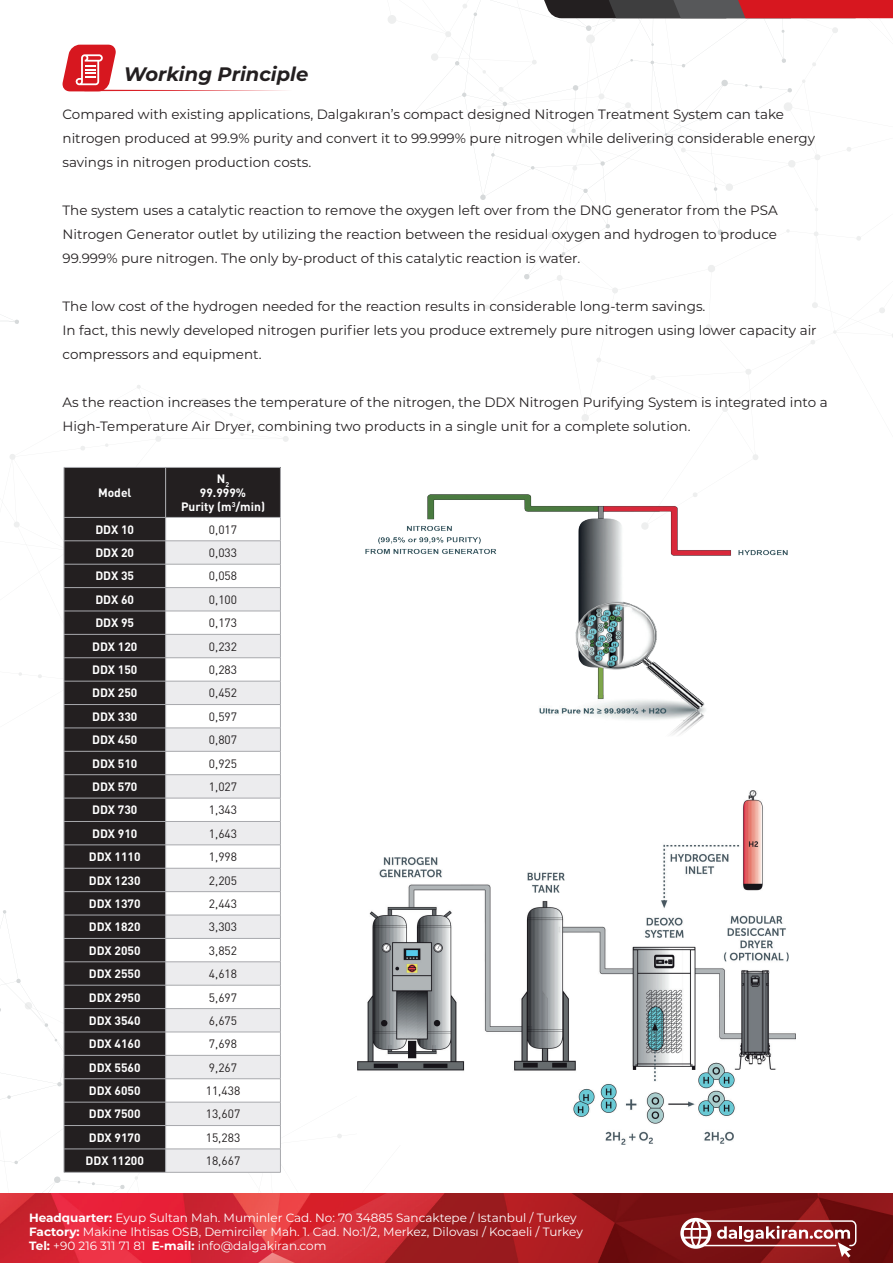
<style>
.page{position:relative;width:893px;height:1263px;background:#fff}
.page>*{position:absolute;margin:0;border:0;box-sizing:border-box;transform-origin:0 0}
.t1{font:italic 700 19.5px "Montserrat";color:#231f20}
.t2{font:13.5px/24px "Montserrat";color:#231f20}
.t3{font:700 12px/14.4px "DIN Pro";color:#fff;text-align:center}
.t4{font:12px/14.4px "Montserrat";color:#fff}
.t5{font:12px "DIN Pro";color:#231f20}
.s1{font-weight:700}
</style>
<div class="page">
<svg style="left:388px;top:0;width:505px;height:280px"></svg>
<svg style="left:0;top:938px;width:276px;height:256px"></svg>
<svg style="left:0;top:314px;width:19px;height:213px"></svg>
<svg style="left:537px;top:0;width:356px;height:18px;background:#843236"></svg>
<svg style="left:62px;top:45px;width:225px;height:46px"></svg>
<img style="left:365px;top:494px;width:422px;height:241px">
<img style="left:357px;top:791px;width:438px;height:353px">
<img style="left:0;top:1194px;width:893px;height:69px">
<svg style="left:680px;top:1218px;width:177px;height:39px"></svg>
<div style="left:65px;top:468px;width:100px;height:704px;background:#231f20"></div>
<div style="left:166px;top:467px;width:114px;height:50px;background:#231f20"></div>
<svg style="left:166px;top:541px;width:114px;height:631px;fill:#ececee"></svg>
<hr style="left:64px;top:467px;width:102px;height:1px;background:#a8a9ad">
<hr style="left:64px;top:468px;width:1px;height:49px;background:#a8a9ad">
<hr style="left:166px;top:467px;width:115px;height:1px;background:#a8a9ad">
<hr style="left:165px;top:468px;width:1px;height:49px;background:#a8a9ad">
<hr style="left:280px;top:468px;width:1px;height:49px;background:#a8a9ad">
<hr style="left:64px;top:517px;width:102px;height:1px;background:#a8a9ad">
<hr style="left:166px;top:517px;width:115px;height:1px;background:#a8a9ad">
<hr style="left:64px;top:540px;width:102px;height:1px;background:#a8a9ad">
<hr style="left:166px;top:540px;width:115px;height:1px;background:#a8a9ad">
<hr style="left:64px;top:564px;width:102px;height:1px;background:#a8a9ad">
<hr style="left:166px;top:564px;width:115px;height:1px;background:#a8a9ad">
<hr style="left:64px;top:587px;width:102px;height:1px;background:#a8a9ad">
<hr style="left:166px;top:587px;width:115px;height:1px;background:#a8a9ad">
<hr style="left:64px;top:611px;width:102px;height:1px;background:#a8a9ad">
<hr style="left:166px;top:611px;width:115px;height:1px;background:#a8a9ad">
<hr style="left:64px;top:634px;width:102px;height:1px;background:#a8a9ad">
<hr style="left:166px;top:634px;width:115px;height:1px;background:#a8a9ad">
<hr style="left:64px;top:657px;width:102px;height:1px;background:#a8a9ad">
<hr style="left:166px;top:657px;width:115px;height:1px;background:#a8a9ad">
<hr style="left:64px;top:681px;width:102px;height:1px;background:#a8a9ad">
<hr style="left:166px;top:681px;width:115px;height:1px;background:#a8a9ad">
<hr style="left:64px;top:704px;width:102px;height:1px;background:#a8a9ad">
<hr style="left:166px;top:704px;width:115px;height:1px;background:#a8a9ad">
<hr style="left:64px;top:728px;width:102px;height:1px;background:#a8a9ad">
<hr style="left:166px;top:728px;width:115px;height:1px;background:#a8a9ad">
<hr style="left:64px;top:751px;width:102px;height:1px;background:#a8a9ad">
<hr style="left:166px;top:751px;width:115px;height:1px;background:#a8a9ad">
<hr style="left:64px;top:774px;width:102px;height:1px;background:#a8a9ad">
<hr style="left:166px;top:774px;width:115px;height:1px;background:#a8a9ad">
<hr style="left:64px;top:798px;width:102px;height:1px;background:#a8a9ad">
<hr style="left:166px;top:798px;width:115px;height:1px;background:#a8a9ad">
<hr style="left:64px;top:821px;width:102px;height:1px;background:#a8a9ad">
<hr style="left:166px;top:821px;width:115px;height:1px;background:#a8a9ad">
<hr style="left:64px;top:845px;width:102px;height:1px;background:#a8a9ad">
<hr style="left:166px;top:845px;width:115px;height:1px;background:#a8a9ad">
<hr style="left:64px;top:868px;width:102px;height:1px;background:#a8a9ad">
<hr style="left:166px;top:868px;width:115px;height:1px;background:#a8a9ad">
<hr style="left:64px;top:891px;width:102px;height:1px;background:#a8a9ad">
<hr style="left:166px;top:891px;width:115px;height:1px;background:#a8a9ad">
<hr style="left:64px;top:915px;width:102px;height:1px;background:#a8a9ad">
<hr style="left:166px;top:915px;width:115px;height:1px;background:#a8a9ad">
<hr style="left:64px;top:938px;width:102px;height:1px;background:#a8a9ad">
<hr style="left:166px;top:938px;width:115px;height:1px;background:#a8a9ad">
<hr style="left:64px;top:961px;width:102px;height:1px;background:#a8a9ad">
<hr style="left:166px;top:961px;width:115px;height:1px;background:#a8a9ad">
<hr style="left:64px;top:985px;width:102px;height:1px;background:#a8a9ad">
<hr style="left:166px;top:985px;width:115px;height:1px;background:#a8a9ad">
<hr style="left:64px;top:1008px;width:102px;height:1px;background:#a8a9ad">
<hr style="left:166px;top:1008px;width:115px;height:1px;background:#a8a9ad">
<hr style="left:64px;top:1032px;width:102px;height:1px;background:#a8a9ad">
<hr style="left:166px;top:1032px;width:115px;height:1px;background:#a8a9ad">
<hr style="left:64px;top:1055px;width:102px;height:1px;background:#a8a9ad">
<hr style="left:166px;top:1055px;width:115px;height:1px;background:#a8a9ad">
<hr style="left:64px;top:1078px;width:102px;height:1px;background:#a8a9ad">
<hr style="left:166px;top:1078px;width:115px;height:1px;background:#a8a9ad">
<hr style="left:64px;top:1102px;width:102px;height:1px;background:#a8a9ad">
<hr style="left:166px;top:1102px;width:115px;height:1px;background:#a8a9ad">
<hr style="left:64px;top:1125px;width:102px;height:1px;background:#a8a9ad">
<hr style="left:166px;top:1125px;width:115px;height:1px;background:#a8a9ad">
<hr style="left:64px;top:1149px;width:102px;height:1px;background:#a8a9ad">
<svg style="left:64px;top:518px;width:1px;height:654px"></svg>
<hr style="left:166px;top:1149px;width:115px;height:1px;background:#a8a9ad">
<svg style="left:165px;top:518px;width:1px;height:654px"></svg>
<svg style="left:280px;top:518px;width:1px;height:654px"></svg>
<hr style="left:64px;top:1172px;width:102px;height:1px;background:#a8a9ad">
<hr style="left:166px;top:1172px;width:115px;height:1px;background:#a8a9ad">
<h1 class="t1" style="left:124px;top:60px;width:186px">Working Principle</h1>
<p class="t2" style="left:63px;top:101px;width:754px">Compared with existing applications, Dalgakıran’s compact designed Nitrogen Treatment System can take nitrogen produced at 99.9% purity and convert it to 99.999% pure nitrogen while delivering considerable energy savings in nitrogen production costs.</p>
<p class="t2" style="left:63px;top:197px;width:717px;text-align:justify">The system uses a catalytic reaction to remove the oxygen left over from the DNG generator from the PSA Nitrogen Generator outlet by utilizing the reaction between the residual oxygen and hydrogen to produce 99.999% pure nitrogen. The only by-product of this catalytic reaction is water.</p>
<p class="t2" style="left:63px;top:293px;width:756px">The low cost of the hydrogen needed for the reaction results in considerable long-term savings.<br>In fact, this newly developed nitrogen purifier lets you produce extremely pure nitrogen using lower capacity air compressors and equipment.</p>
<p class="t2" style="left:63px;top:389px;width:767px">As the reaction increases the temperature of the nitrogen, the DDX Nitrogen Purifying System is integrated into a<br>High-Temperature Air Dryer, combining two products in a single unit for a complete solution.</p>
<p class="t3" style="left:98px;top:485px;width:35px">Model</p>
<p class="t3" style="left:181px;top:471px;width:86px">N<sub>2<br></sub>99.999%<br>Purity (m<sup>3</sup>/min)</p>
<p class="t3" style="left:95px;top:522px;width:40px">DDX 10</p>
<p class="t5" style="left:209px;top:521px;width:30px">0,017</p>
<p class="t3" style="left:95px;top:545px;width:40px">DDX 20</p>
<p class="t5" style="left:209px;top:545px;width:30px">0,033</p>
<p class="t3" style="left:95px;top:568px;width:40px">DDX 35</p>
<p class="t5" style="left:209px;top:568px;width:30px">0,058</p>
<p class="t3" style="left:95px;top:592px;width:40px">DDX 60</p>
<p class="t5" style="left:209px;top:591px;width:30px">0,100</p>
<p class="t3" style="left:95px;top:615px;width:40px">DDX 95</p>
<p class="t5" style="left:209px;top:615px;width:30px">0,173</p>
<p class="t3" style="left:92px;top:639px;width:47px">DDX 120</p>
<p class="t5" style="left:209px;top:638px;width:30px">0,232</p>
<p class="t3" style="left:92px;top:662px;width:47px">DDX 150</p>
<p class="t5" style="left:209px;top:661px;width:30px">0,283</p>
<p class="t3" style="left:92px;top:685px;width:47px">DDX 250</p>
<p class="t5" style="left:209px;top:685px;width:30px">0,452</p>
<p class="t3" style="left:92px;top:709px;width:47px">DDX 330</p>
<p class="t5" style="left:209px;top:708px;width:30px">0,597</p>
<p class="t3" style="left:92px;top:732px;width:47px">DDX 450</p>
<p class="t5" style="left:209px;top:732px;width:30px">0,807</p>
<p class="t3" style="left:92px;top:755px;width:47px">DDX 510</p>
<p class="t5" style="left:209px;top:755px;width:30px">0,925</p>
<p class="t3" style="left:92px;top:779px;width:47px">DDX 570</p>
<p class="t5" style="left:209px;top:778px;width:30px">1,027</p>
<p class="t3" style="left:92px;top:802px;width:47px">DDX 730</p>
<p class="t5" style="left:209px;top:802px;width:30px">1,343</p>
<p class="t3" style="left:92px;top:826px;width:47px">DDX 910</p>
<p class="t5" style="left:209px;top:825px;width:30px">1,643</p>
<p class="t3" style="left:89px;top:849px;width:53px">DDX 1110</p>
<p class="t5" style="left:209px;top:849px;width:30px">1,998</p>
<p class="t3" style="left:89px;top:872px;width:53px">DDX 1230</p>
<p class="t5" style="left:209px;top:872px;width:30px">2,205</p>
<p class="t3" style="left:89px;top:896px;width:53px">DDX 1370</p>
<p class="t5" style="left:209px;top:895px;width:30px">2,443</p>
<p class="t3" style="left:89px;top:919px;width:53px">DDX 1820</p>
<p class="t5" style="left:209px;top:919px;width:30px">3,303</p>
<p class="t3" style="left:89px;top:943px;width:53px">DDX 2050</p>
<p class="t5" style="left:209px;top:942px;width:30px">3,852</p>
<p class="t3" style="left:89px;top:966px;width:53px">DDX 2550</p>
<p class="t5" style="left:209px;top:966px;width:30px">4,618</p>
<p class="t3" style="left:89px;top:989px;width:53px">DDX 2950</p>
<p class="t5" style="left:209px;top:989px;width:30px">5,697</p>
<p class="t3" style="left:89px;top:1013px;width:53px">DDX 3540</p>
<p class="t5" style="left:209px;top:1012px;width:30px">6,675</p>
<p class="t3" style="left:89px;top:1036px;width:53px">DDX 4160</p>
<p class="t5" style="left:209px;top:1036px;width:30px">7,698</p>
<p class="t3" style="left:89px;top:1060px;width:53px">DDX 5560</p>
<p class="t5" style="left:209px;top:1059px;width:30px">9,267</p>
<p class="t3" style="left:89px;top:1083px;width:53px">DDX 6050</p>
<p class="t5" style="left:206px;top:1082px;width:36px">11,438</p>
<p class="t3" style="left:89px;top:1106px;width:53px">DDX 7500</p>
<p class="t5" style="left:206px;top:1106px;width:36px">13,607</p>
<p class="t3" style="left:89px;top:1130px;width:53px">DDX 9170</p>
<p class="t5" style="left:206px;top:1129px;width:36px">15,283</p>
<p class="t3" style="left:86px;top:1153px;width:60px">DDX 11200</p>
<p class="t5" style="left:206px;top:1153px;width:36px">18,667</p>
<p class="t4" style="left:29px;top:1210px;width:555px"><span class="s1">Headquarter:</span> Eyup Sultan Mah. Muminler Cad. No: 70 34885 Sancaktepe / Istanbul / Turkey<br><span class="s1">Factory:</span> Makine Ihtisas OSB, Demirciler Mah. 1. Cad. No:1/2, Merkez, Dilovası / Kocaeli / Turkey<br><span class="s1">Tel:</span> +90 216 311 71 81 <span class="s1">E-mail:</span> info@dalgakiran.com</p>
</div>
